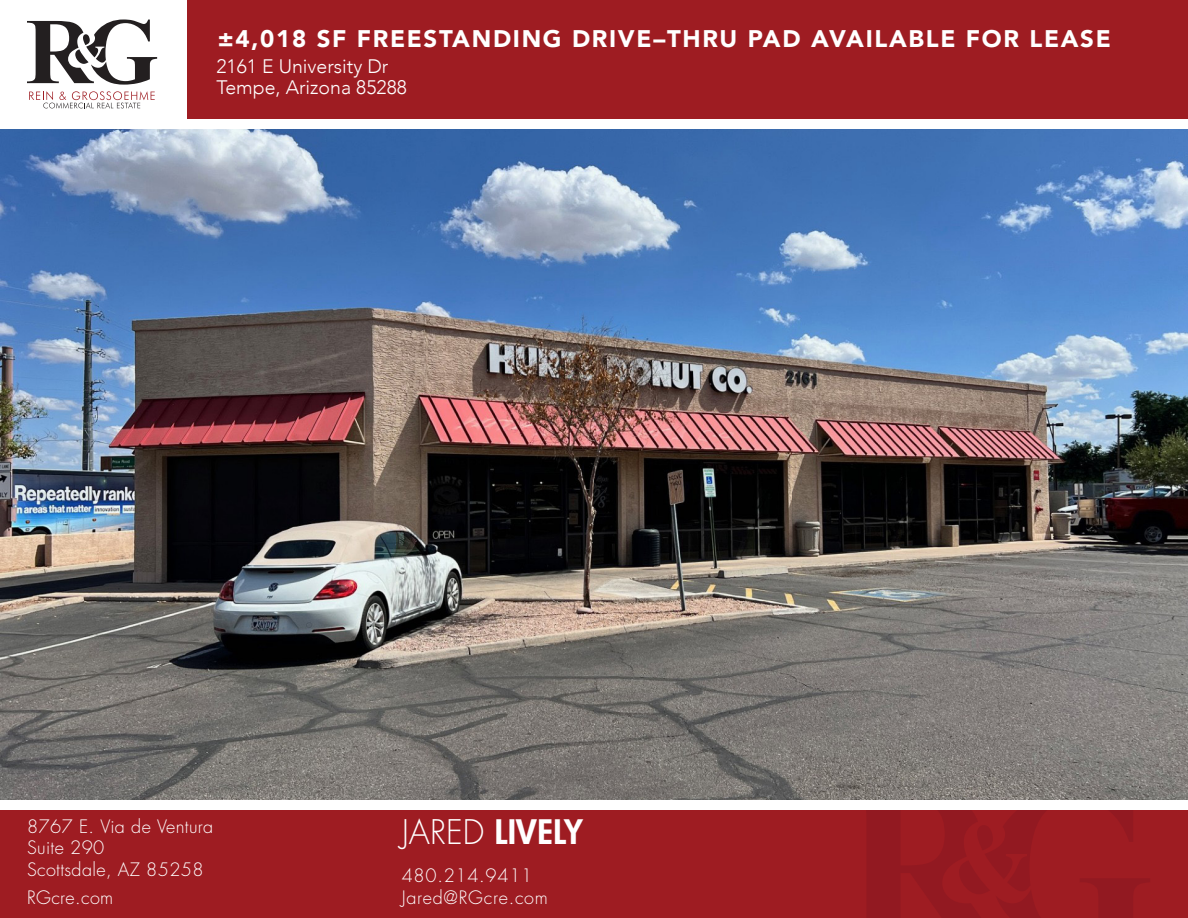
<style>
.page{position:relative;width:1188px;height:918px;background:#fff}
.page>*{position:absolute;margin:0;border:0;box-sizing:border-box;transform-origin:0 0}
.t1{font:800 33px "Futura";color:#fff}
.MASTER_PG_HEADER__Title_Paragraph_Style{font:900 24px "Avenir";letter-spacing:.07em;color:#fff}
.Cover-_Header_Footer_Subtext_Paragraph_S{font:300 19.5px "Avenir";color:#fff}
.t2{font:300 18px/21.6px "Futura";letter-spacing:.02em;color:#fff}
.t3{font:300 18px/21.6px "Futura";letter-spacing:.04em;color:#fff}
.s1{font-weight:300}
</style>
<div class="page">
<div style="left:188px;top:0;width:1000px;height:119px;background:#9e1c22"></div>
<svg style="left:27px;top:20px;width:130px;height:65px"></svg>
<svg style="left:29px;top:91px;width:126px;height:17px"></svg>
<div style="left:0;top:810px;width:1188px;height:108px;background:#9e1c22"></div>
<svg style="left:866px;top:810px;width:284px;height:108px"></svg>
<img style="left:0;top:130px;width:1188px;height:669px">
<p class="MASTER_PG_HEADER__Title_Paragraph_Style" style="left:218px;top:18px;width:894px">±4,018 SF FREESTANDING DRIVE–THRU PAD AVAILABLE FOR LEASE</p>
<p class="Cover-_Header_Footer_Subtext_Paragraph_S" style="left:216px;top:55px;width:174px">2161 E University Dr</p>
<p class="Cover-_Header_Footer_Subtext_Paragraph_S" style="left:216px;top:76px;width:192px">Tempe, Arizona 85288</p>
<p class="t2" style="left:27px;top:816px;width:188px">8767 E. Via de Ventura<br>Suite 290<br>Scottsdale, AZ 85258</p>
<p class="t2" style="left:27px;top:887px;width:88px">RGcre.com</p>
<h1 class="t1" style="left:402px;top:810px;width:183px"><span class="s1">JARED</span> LIVELY</h1>
<p class="t3" style="left:402px;top:865px;width:148px">480.214.9411<br>Jared@RGcre.com</p>
</div>
